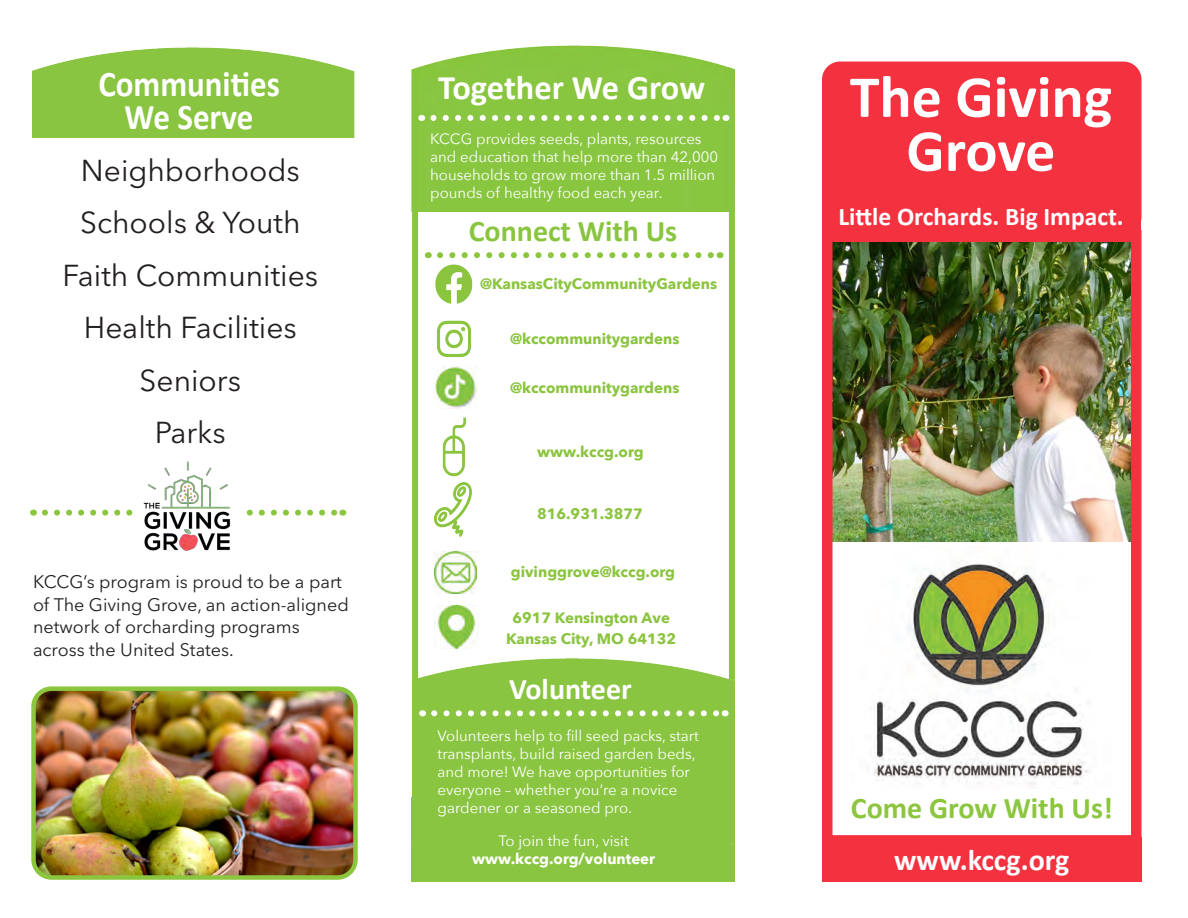
<style>
.page{position:relative;width:1188px;height:918px;background:#fff}
.page>*{position:absolute;margin:0;border:0;box-sizing:border-box;transform-origin:0 0}
.t1{font:700 60px/54px "Calibri";color:#fff;text-align:center}
.t2{font:700 36.3px "Calibri";color:#fff;scale:.91 1}
.t3{font:700 34.5px "Calibri";color:#fff}
.t4{font:30px/52.5px "Avenir Next LT Pro";color:#231f20}
.subheader{font:700 30px "Calibri";color:#fff}
.subheader-2{font:700 30px "Calibri";color:#8cc63f}
.t5{font:700 30px "Calibri";color:#89c540}
.t6{font:700 25.5px "Calibri";color:#fff}
.t7{font:18px/22.5px "Avenir Next LT Pro";color:#231f20}
.t8{font:15px/18px "Avenir Next";color:#fff}
.t9{font:700 15px "Avenir Next";color:#8bc43f}
.t10{font:700 15px "Avenir Next";color:#fff}
</style>
<div class="page">
<img style="left:32px;top:47px;width:323px;height:91px">
<div style="left:822px;top:198px;width:319px;height:44px;background:#f4313f"></div>
<div style="left:822px;top:62px;width:320px;height:173px;background:#f4313f;border-radius:18px"></div>
<img style="left:873px;top:561px;width:216px;height:225px">
<svg style="left:45px;top:510px;width:291px;height:6px"></svg>
<div style="left:822px;top:837px;width:320px;height:44px;background:#f4313f"></div>
<img style="left:36px;top:691px;width:317px;height:184px">
<div style="left:31px;top:686px;width:327px;height:194px;border:4px solid #8cc63f;border-radius:18px"></div>
<div style="left:729px;top:206px;width:6px;height:525px;background:#89c540"></div>
<div style="left:411px;top:798px;width:324px;height:83px;background:#89c540"></div>
<img style="left:412px;top:625px;width:323px;height:219px">
<svg style="left:434px;top:710px;width:285px;height:6px"></svg>
<img style="left:418px;top:247px;width:60px;height:113px">
<svg style="left:440px;top:252px;width:273px;height:6px"></svg>
<img style="left:435px;top:551px;width:42px;height:42px">
<img style="left:435px;top:606px;width:43px;height:43px">
<div style="left:411px;top:45px;width:324px;height:167px;background:#89c640"></div>
<svg style="left:433px;top:115px;width:286px;height:6px"></svg>
<div style="left:412px;top:205px;width:6px;height:513px;background:#89c540"></div>
<img style="left:435px;top:367px;width:41px;height:41px">
<img style="left:434px;top:417px;width:38px;height:120px">
<img style="left:833px;top:242px;width:298px;height:299px">
<div style="left:822px;top:230px;width:320px;height:616px;border:10px solid #f4313f"></div>
<div style="left:135px;top:460px;width:106px;height:92px;background:#fff"></div>
<img style="left:143px;top:461px;width:88px;height:90px">
<p class="t2" style="left:98px;top:58px;width:201px">Communities</p>
<p class="t2" style="left:125px;top:91px;width:143px">We Serve</p>
<p class="t4" style="left:80px;top:144px;width:222px">Neighborhoods<br>Schools &amp; Youth</p>
<p class="t4" style="left:62px;top:249px;width:257px">Faith Communities</p>
<p class="t4" style="left:84px;top:301px;width:215px">Health Facilities</p>
<p class="t4" style="left:140px;top:354px;width:103px;text-align:center">Seniors<br>Parks</p>
<p class="t7" style="left:33px;top:571px;width:317px">KCCG’s program is proud to be a part of The Giving Grove, an action-aligned network of orcharding programs across the United States.</p>
<p class="t3" style="left:438px;top:63px;width:268px">Together We Grow</p>
<p class="t8" style="left:430px;top:129px;width:289px">KCCG provides seeds, plants, resources and education that help more than 42,000 households to grow more than 1.5 million pounds of healthy food each year.</p>
<p class="t5" style="left:469px;top:209px;width:210px">Connect With Us</p>
<p class="t9" style="left:480px;top:271px;width:239px">@KansasCityCommunityGardens</p>
<p class="t9" style="left:510px;top:325px;width:171px">@kccommunitygardens</p>
<p class="t9" style="left:510px;top:375px;width:171px">@kccommunitygardens</p>
<p class="t9" style="left:537px;top:439px;width:108px">www.kccg.org</p>
<p class="t9" style="left:537px;top:501px;width:107px">816.931.3877</p>
<p class="t9" style="left:511px;top:559px;width:166px">givinggrove@kccg.org</p>
<p class="t9" style="left:512px;top:604px;width:159px">6917 Kensington Ave</p>
<p class="t9" style="left:506px;top:625px;width:172px">Kansas City, MO 64132</p>
<p class="subheader" style="left:509px;top:668px;width:124px">Volunteer</p>
<p class="t8" style="left:438px;top:726px;width:263px">Volunteers help to fill seed packs, start transplants, build raised garden beds, and more! We have opportunities for everyone – whether you’re a novice</p>
<p class="t8" style="left:438px;top:798px;width:196px">gardener or a seasoned pro.</p>
<p class="t8" style="left:498px;top:832px;width:132px">To join the fun, visit</p>
<p class="t10" style="left:472px;top:846px;width:185px">www.kccg.org/volunteer</p>
<p class="t1" style="left:850px;top:69px;width:264px">The Giving<br>Grove</p>
<p class="t6" style="left:838px;top:198px;width:287px">Little Orchards. Big Impact.</p>
<p class="subheader-2" style="left:851px;top:787px;width:264px">Come Grow With Us!</p>
<p class="subheader" style="left:894px;top:839px;width:177px">www.kccg.org</p>
</div>
